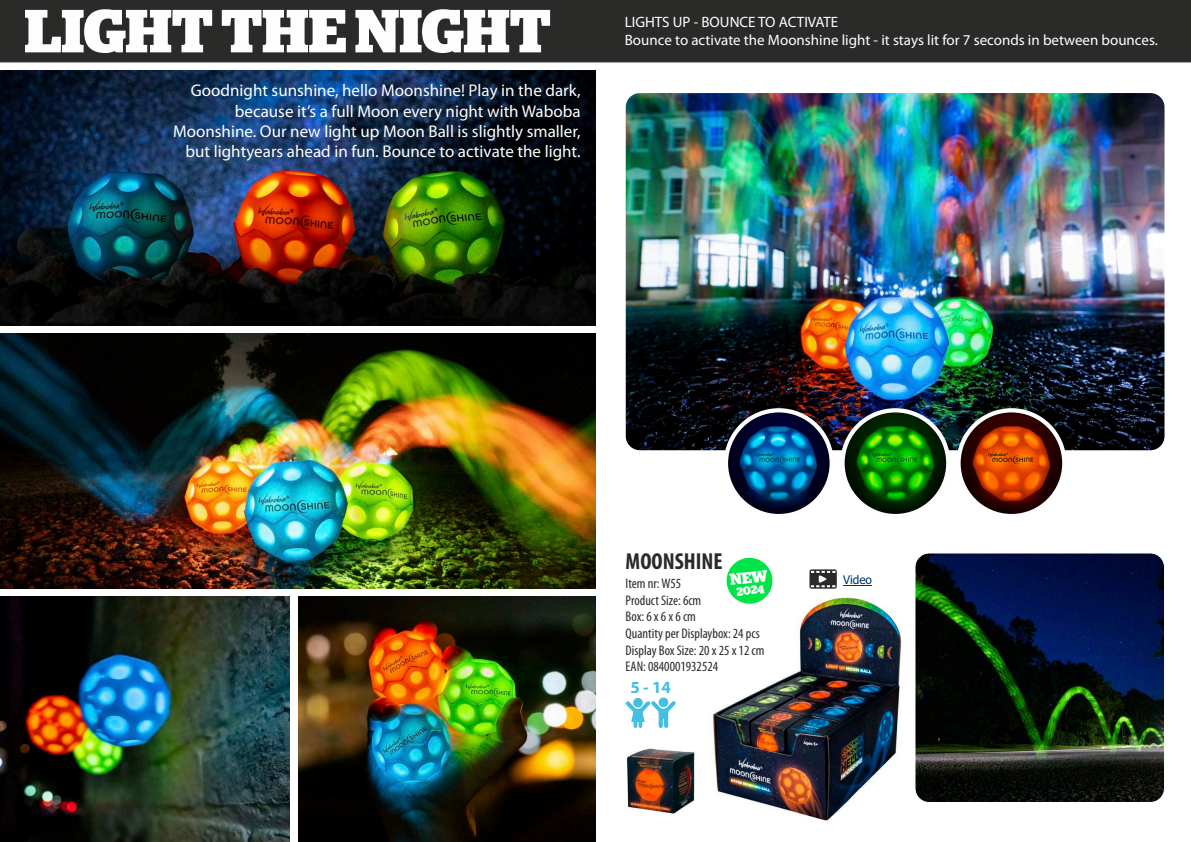
<style>
.page{position:relative;width:1191px;height:842px;background:#fff}
.page>*{position:absolute;margin:0;border:0;box-sizing:border-box;transform-origin:0 0}
.t1{font:700 60.7px "Stag";color:#fefefe}
.t2{font:700 condensed 23.2px "Myriad Pro";color:#2a2a29}
.t3{font:700 17.1px "Myriad Pro";color:#45bee1}
.t4{font:17px/20.4px "Myriad Pro";color:#fefefe;text-align:right}
.t5{font:15px/18px "Myriad Pro";color:#fefefe}
.t6{font:condensed 14px/16.6px "Myriad Pro";color:#2a2a29}
.t7{font:11.8px "Tahoma";color:#00376f}
.t8{font:700 11.6px "Stag";color:#fefefe}
</style>
<div class="page">
<img style="left:711px;top:556px;width:212px;height:265px">
<img style="left:626px;top:93px;width:538px;height:357px;border-radius:14px">
<img style="left:958px;top:410px;width:106px;height:106px;border-radius:50%">
<div style="left:956px;top:408px;width:110px;height:110px;border:4px solid #fefefe;border-radius:50%"></div>
<img style="left:842px;top:410px;width:106px;height:106px;border-radius:50%">
<div style="left:840px;top:408px;width:110px;height:110px;border:4px solid #fefefe;border-radius:50%"></div>
<img style="left:726px;top:410px;width:105px;height:106px;border-radius:50%">
<div style="left:724px;top:408px;width:110px;height:110px;border:4px solid #fefefe;border-radius:50%"></div>
<svg style="left:625px;top:697px;width:51px;height:31px"></svg>
<svg style="left:809px;top:569px;width:27px;height:20px"></svg>
<svg style="left:843px;top:585px;width:29px;height:1px"></svg>
<img style="left:915px;top:553px;width:249px;height:249px;border-radius:14px">
<div style="left:914px;top:553px;width:250px;height:250px;border:1px solid #fefefe;border-radius:14px"></div>
<div style="left:0;top:0;width:1191px;height:62px;background:#2a2a29"></div>
<img style="left:626px;top:748px;width:69px;height:66px">
<img style="left:0;top:334px;width:595px;height:254px">
<img style="left:0;top:71px;width:595px;height:254px">
<img style="left:0;top:597px;width:290px;height:245px">
<img style="left:298px;top:597px;width:297px;height:245px">
<svg style="left:725px;top:556px;width:49px;height:49px"></svg>
<h1 class="t1" style="left:24px;top:4px;width:528px">LIGHT THE NIGHT</h1>
<p class="t5" style="left:625px;top:15px;width:535px">LIGHTS UP - BOUNCE TO ACTIVATE<br>Bounce to activate the Moonshine light - it stays lit for 7 seconds in between bounces.</p>
<p class="t4" style="left:173px;top:82px;width:409px">Goodnight sunshine, hello Moonshine! Play in the dark, because it’s a full Moon every night with Waboba Moonshine. Our new light up Moon Ball is slightly smaller, but lightyears ahead in fun. Bounce to activate the light.</p>
<h2 class="t2" style="left:625px;top:552px;width:98px">MOONSHINE</h2>
<p class="t6" style="left:625px;top:576px;width:140px">Item nr: W55<br>Product Size: 6cm<br>Box: 6 x 6 x 6 cm<br>Quantity per Displaybox: 24 pcs<br>Display Box Size: 20 x 25 x 12 cm<br>EAN: 0840001932524</p>
<p class="t7" style="left:843px;top:575px;width:30px">Video</p>
<p class="t8" style="left:736px;top:587px;width:29px;rotate:-7deg">2024</p>
<p class="t3" style="left:630px;top:680px;width:42px">5 - 14</p>
</div>
